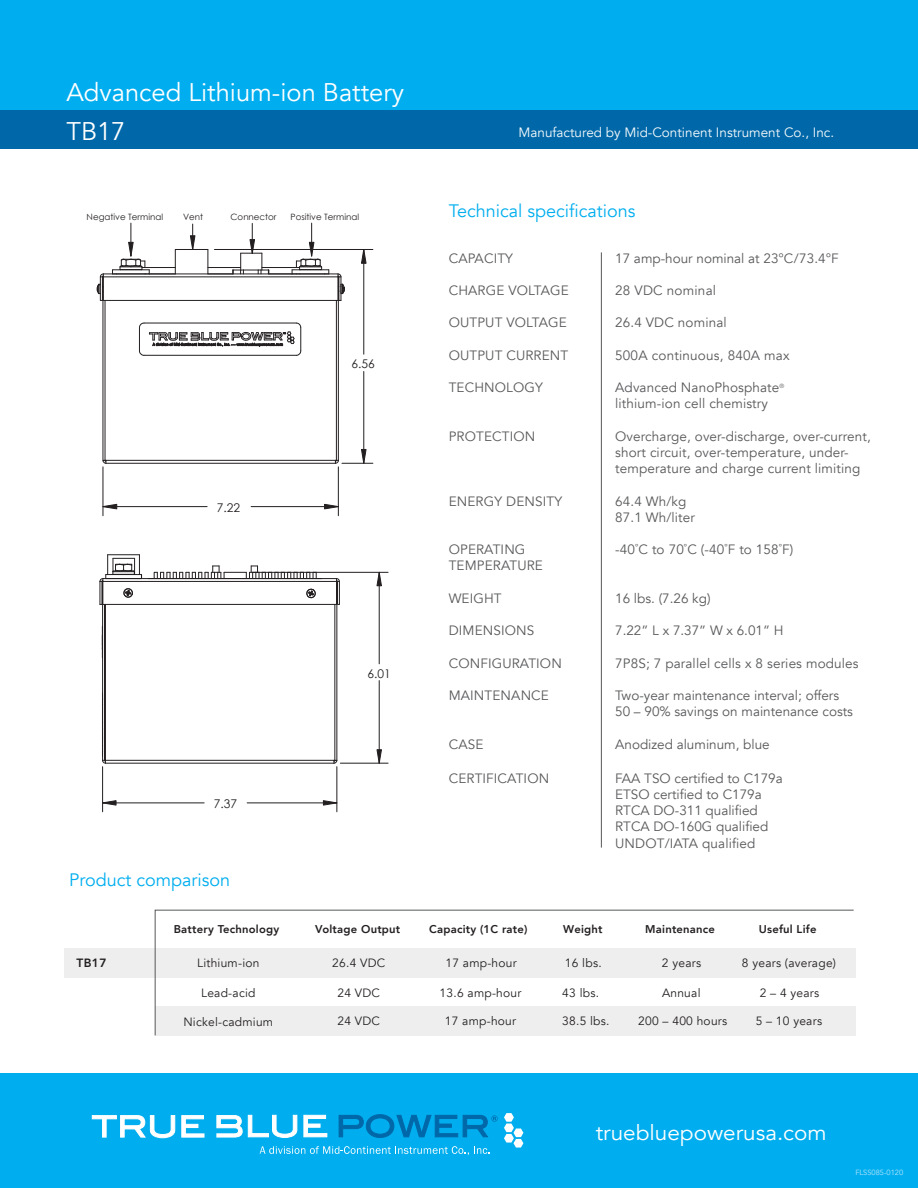
<style>
.page{position:relative;width:918px;height:1188px;background:#fff}
.page>*{position:absolute;margin:0;border:0;box-sizing:border-box;transform-origin:0 0}
.t1{font:25.5px/39px "Avenir";color:#fff}
.t2{font:21.3px "Avenir";color:#fff;scale:1.05 1}
.t3{font:18px "Avenir";color:#00aeef}
.t4{font:13.5px/16.2px "Avenir";letter-spacing:.01em;color:#57585a}
.t5{font:13.5px "Avenir";color:rgb(255 255 255/.97)}
.t6{font:12px "Avenir";letter-spacing:.02em;color:#231f20}
.t7{font:12px "Century Gothic";color:#231f20}
.t8{font:800 12px "Avenir";color:#231f20}
.t9{font:800 11.25px "Avenir";letter-spacing:.02em;color:#231f20}
.t10{font:8.7px "Century Gothic";color:#231f20}
.t11{font:7.5px "Avenir";color:#b9e5fa}
.t12{font:6px "Avenir";color:#57585a}
</style>
<div class="page">
<div style="left:0;top:0;width:918px;height:111px;background:#00aeef"></div>
<div style="left:0;top:110px;width:918px;height:39px;background:#0068a9"></div>
<div style="left:0;top:1073px;width:918px;height:115px;background:#00aeef"></div>
<hr style="left:601px;top:252px;width:1px;height:596px;background:#57585a">
<svg style="left:260px;top:1146px;width:230px;height:9px"></svg>
<svg style="left:91px;top:1115px;width:114px;height:24px"></svg>
<svg style="left:216px;top:1114px;width:112px;height:24px"></svg>
<svg style="left:504px;top:1113px;width:19px;height:35px"></svg>
<svg style="left:338px;top:1114px;width:160px;height:24px"></svg>
<hr style="left:103px;top:467px;width:1px;height:49px;background:#231f20">
<hr style="left:338px;top:467px;width:1px;height:49px;background:#231f20">
<hr style="left:103px;top:506px;width:104px;height:1px;background:#231f20">
<hr style="left:251px;top:506px;width:87px;height:1px;background:#231f20">
<svg style="left:103px;top:504px;width:14px;height:5px"></svg>
<svg style="left:324px;top:504px;width:15px;height:5px"></svg>
<hr style="left:342px;top:463px;width:31px;height:1px;background:#231f20">
<hr style="left:214px;top:249px;width:159px;height:1px;background:#231f20">
<hr style="left:364px;top:371px;width:1px;height:92px;background:#231f20">
<hr style="left:364px;top:249px;width:1px;height:105px;background:#231f20">
<svg style="left:361px;top:449px;width:6px;height:15px"></svg>
<svg style="left:361px;top:250px;width:6px;height:14px"></svg>
<hr style="left:108px;top:554px;width:31px;height:1px;background:#231f20">
<svg style="left:100px;top:555px;width:240px;height:209px"></svg>
<hr style="left:102px;top:767px;width:1px;height:45px;background:#231f20">
<hr style="left:337px;top:767px;width:1px;height:45px;background:#231f20">
<hr style="left:103px;top:803px;width:101px;height:1px;background:#231f20">
<hr style="left:247px;top:803px;width:90px;height:1px;background:#231f20">
<svg style="left:102px;top:800px;width:14px;height:6px"></svg>
<svg style="left:323px;top:800px;width:14px;height:6px"></svg>
<hr style="left:340px;top:763px;width:48px;height:1px;background:#231f20">
<hr style="left:253px;top:572px;width:135px;height:1px;background:#231f20">
<hr style="left:379px;top:681px;width:1px;height:82px;background:#231f20">
<hr style="left:379px;top:572px;width:1px;height:92px;background:#231f20">
<svg style="left:377px;top:749px;width:5px;height:15px"></svg>
<svg style="left:377px;top:572px;width:5px;height:14px"></svg>
<hr style="left:131px;top:223px;width:1px;height:33px;background:#231f20">
<hr style="left:252px;top:223px;width:1px;height:30px;background:#231f20">
<hr style="left:311px;top:223px;width:1px;height:33px;background:#231f20">
<svg style="left:97px;top:224px;width:248px;height:240px"></svg>
<div style="left:64px;top:948px;width:791px;height:29px;background:#eeeeef"></div>
<svg style="left:155px;top:910px;width:699px;height:126px"></svg>
<h1 class="t1" style="left:66px;top:73px;width:339px">Advanced Lithium-ion Battery<br>TB17</h1>
<p class="t10" style="left:87px;top:211px;width:78px">Negative Terminal</p>
<p class="t10" style="left:183px;top:212px;width:22px">Vent</p>
<p class="t10" style="left:231px;top:212px;width:47px">Connector</p>
<p class="t10" style="left:291px;top:212px;width:70px">Positive Terminal</p>
<p class="t7" style="left:217px;top:501px;width:25px">7.22</p>
<p class="t7" style="left:351px;top:357px;width:25px">6.56</p>
<p class="t7" style="left:367px;top:666px;width:25px">6.01</p>
<p class="t7" style="left:214px;top:797px;width:25px">7.37</p>
<h3 class="t3" style="left:69px;top:869px;width:162px">Product comparison</h3>
<p class="t9" style="left:174px;top:921px;width:107px">Battery Technology</p>
<p class="t9" style="left:315px;top:921px;width:87px">Voltage Output</p>
<p class="t5" style="left:519px;top:124px;width:317px">Manufactured by Mid-Continent Instrument Co., Inc.</p>
<h3 class="t3" style="left:449px;top:200px;width:188px">Technical specifications</h3>
<p class="t4" style="left:449px;top:250px;width:66px">CAPACITY</p>
<p class="t4" style="left:615px;top:250px;width:225px">17 amp-hour nominal at 23°C/73.4°F</p>
<p class="t4" style="left:449px;top:283px;width:122px">CHARGE VOLTAGE</p>
<p class="t4" style="left:615px;top:283px;width:102px">28 VDC nominal</p>
<p class="t4" style="left:449px;top:315px;width:120px">OUTPUT VOLTAGE</p>
<p class="t4" style="left:615px;top:315px;width:113px">26.4 VDC nominal</p>
<p class="t4" style="left:449px;top:347px;width:121px">OUTPUT CURRENT</p>
<p class="t4" style="left:615px;top:347px;width:176px">500A continuous, 840A max</p>
<p class="t4" style="left:449px;top:380px;width:96px">TECHNOLOGY</p>
<p class="t4" style="left:615px;top:380px;width:166px">Advanced NanoPhosphate</p>
<p class="t12" style="left:780px;top:382px;width:6px">®</p>
<p class="t4" style="left:615px;top:396px;width:154px">lithium-ion cell chemistry</p>
<p class="t4" style="left:449px;top:428px;width:88px">PROTECTION</p>
<p class="t4" style="left:615px;top:428px;width:257px">Overcharge, over-discharge, over-current, short circuit, over-temperature, under&shy;temperature and charge current limiting</p>
<p class="t4" style="left:449px;top:493px;width:115px">ENERGY DENSITY</p>
<p class="t4" style="left:615px;top:493px;width:81px">64.4 Wh/kg<br>87.1 Wh/liter</p>
<p class="t4" style="left:449px;top:542px;width:78px">OPERATING</p>
<p class="t4" style="left:615px;top:542px;width:180px">-40˚C to 70˚C (-40˚F to 158˚F)</p>
<p class="t4" style="left:449px;top:558px;width:96px">TEMPERATURE</p>
<p class="t4" style="left:449px;top:590px;width:54px">WEIGHT</p>
<p class="t4" style="left:615px;top:590px;width:97px">16 lbs. (7.26 kg)</p>
<p class="t4" style="left:449px;top:623px;width:87px">DIMENSIONS</p>
<p class="t4" style="left:615px;top:623px;width:170px">7.22” L x 7.37” W x 6.01” H</p>
<p class="t4" style="left:449px;top:655px;width:115px">CONFIGURATION</p>
<p class="t4" style="left:615px;top:655px;width:245px">7P8S; 7 parallel cells x 8 series modules</p>
<p class="t4" style="left:449px;top:688px;width:102px">MAINTENANCE</p>
<p class="t4" style="left:615px;top:688px;width:239px">Two-year maintenance interval; offers<br>50 – 90% savings on maintenance costs</p>
<p class="t4" style="left:449px;top:736px;width:36px">CASE</p>
<p class="t4" style="left:615px;top:736px;width:156px">Anodized aluminum, blue</p>
<p class="t4" style="left:449px;top:770px;width:102px">CERTIFICATION</p>
<p class="t4" style="left:615px;top:770px;width:169px">FAA TSO certified to C179a<br>ETSO certified to C179a<br>RTCA DO-311 qualified<br>RTCA DO-160G qualified<br>UNDOT/IATA qualified</p>
<p class="t9" style="left:429px;top:921px;width:100px">Capacity (1C rate)</p>
<p class="t9" style="left:563px;top:921px;width:41px">Weight</p>
<p class="t9" style="left:645px;top:921px;width:71px">Maintenance</p>
<p class="t9" style="left:759px;top:921px;width:59px">Useful Life</p>
<p class="t8" style="left:77px;top:953px;width:31px">TB17</p>
<p class="t6" style="left:197px;top:955px;width:64px">Lithium-ion</p>
<p class="t6" style="left:201px;top:986px;width:56px">Lead-acid</p>
<p class="t6" style="left:183px;top:1015px;width:91px">Nickel-cadmium</p>
<p class="t6" style="left:445px;top:955px;width:73px">17 amp-hour</p>
<p class="t6" style="left:565px;top:955px;width:38px">16 lbs.</p>
<p class="t6" style="left:332px;top:956px;width:55px">26.4 VDC</p>
<p class="t6" style="left:742px;top:956px;width:96px">8 years (average)</p>
<p class="t6" style="left:338px;top:986px;width:44px">24 VDC</p>
<p class="t6" style="left:338px;top:1014px;width:44px">24 VDC</p>
<p class="t6" style="left:662px;top:955px;width:41px">2 years</p>
<p class="t6" style="left:440px;top:985px;width:83px">13.6 amp-hour</p>
<p class="t6" style="left:445px;top:1014px;width:73px">17 amp-hour</p>
<p class="t6" style="left:562px;top:985px;width:38px">43 lbs.</p>
<p class="t6" style="left:562px;top:1014px;width:49px">38.5 lbs.</p>
<p class="t6" style="left:662px;top:985px;width:40px">Annual</p>
<p class="t6" style="left:638px;top:1014px;width:90px">200 – 400 hours</p>
<p class="t6" style="left:760px;top:986px;width:61px">2 – 4 years</p>
<p class="t6" style="left:756px;top:1014px;width:68px">5 – 10 years</p>
<h2 class="t2" style="left:596px;top:1120px;width:221px">truebluepowerusa.com</h2>
<p class="t11" style="left:855px;top:1168px;width:49px">FLSS085-0120</p>
</div>
